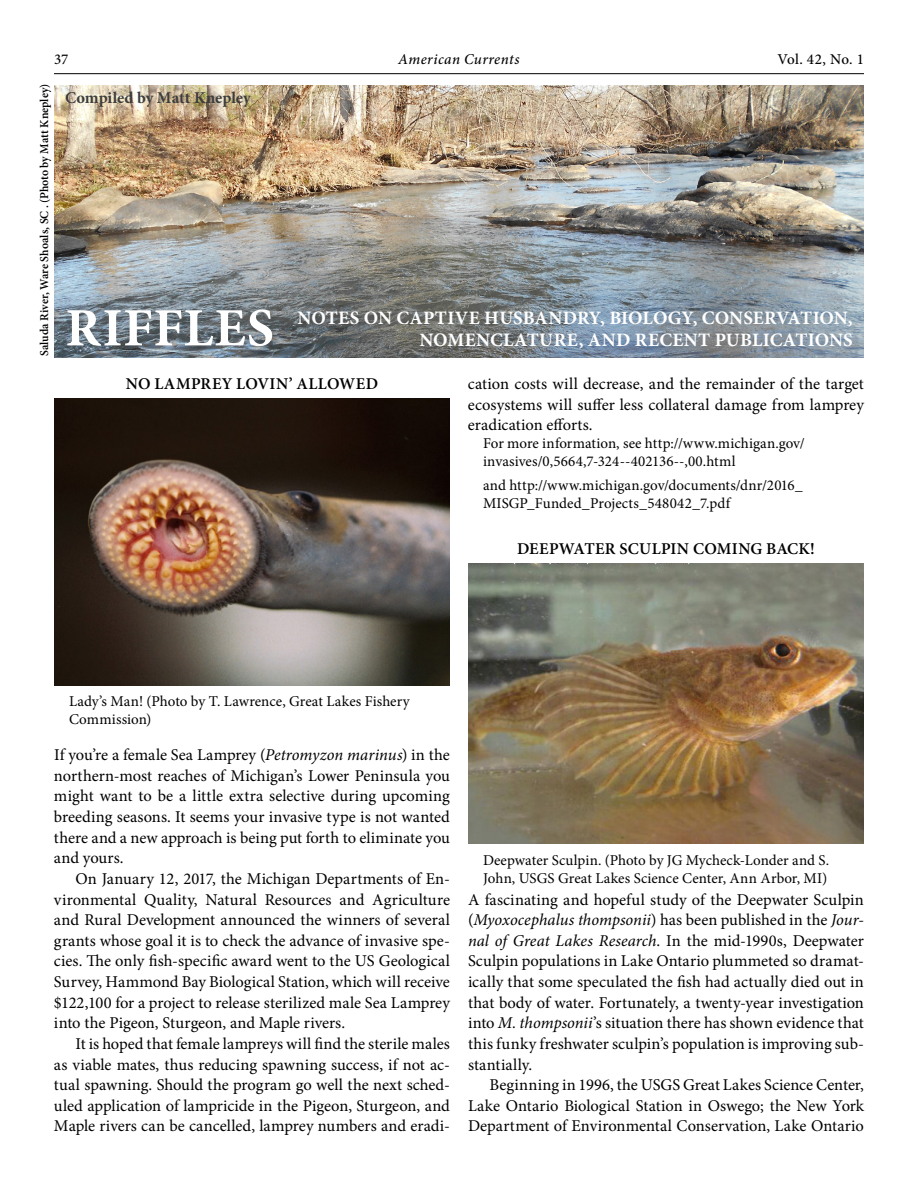
<style>
.page{position:relative;width:918px;height:1188px;background:#fff}
.page>*{position:absolute;margin:0;border:0;box-sizing:border-box;transform-origin:0 0}
.t1{font:700 54px "Minion Pro";letter-spacing:.015em;color:#fff}
.t2{font:700 18.9px/22.8px "Minion Pro";letter-spacing:.01em;color:#fff;text-align:right}
.t3{font:16.5px/20.7px "Minion Pro";color:#000;text-align:justify}
.t4{font:600 16.5px "Minion Pro";letter-spacing:.015em;color:#000}
.t5{font:700 16.5px "Minion Pro";color:#3d3d3d}
.t6{font:15px/18px "Minion Pro";letter-spacing:.005em;color:#000}
.t7{font:italic 500 15px "Minion Pro";letter-spacing:.025em;color:#000}
.t8{font:500 15px "Minion Pro";letter-spacing:.01em;color:#000}
.t9{font:600 12px "Minion Pro";letter-spacing:.005em;color:#000}
.s1{font-style:italic}
</style>
<div class="page">
<hr style="left:54px;top:73px;width:810px;height:1px;background:#000">
<img style="left:54px;top:85px;width:810px;height:273px">
<img style="left:54px;top:398px;width:396px;height:287px">
<img style="left:468px;top:563px;width:396px;height:281px">
<p class="t8" style="left:54px;top:49px;width:16px">37</p>
<p class="t7" style="left:398px;top:49px;width:123px">American Currents</p>
<p class="t8" style="left:778px;top:49px;width:88px">Vol. 42, No. 1</p>
<p class="t9" style="left:36px;top:356px;width:274px;rotate:-90deg">Saluda River, Ware Shoals, SC . (Photo by Matt Knepley)</p>
<p class="t5" style="left:65px;top:86px;width:188px">Compiled by Matt Knepley</p>
<h1 class="t1" style="left:65px;top:290px;width:210px">RIFFLES</h1>
<p class="t2" style="left:297px;top:306px;width:557px">NOTES ON CAPTIVE HUSBANDRY, BIOLOGY, CONSERVATION,<br>NOMENCLATURE, AND RECENT PUBLICATIONS</p>
<p class="t4" style="left:126px;top:372px;width:254px">NO LAMPREY LOVIN’ ALLOWED</p>
<p class="t3" style="left:468px;top:373px;width:398px">cation costs will decrease, and the remainder of the target ecosystems will suffer less collateral damage from lamprey eradication efforts.</p>
<p class="t6" style="left:483px;top:434px;width:323px">For more information, see http://www.michigan.gov/ invasives/0,5664,7-324--402136--,00.html</p>
<p class="t6" style="left:483px;top:476px;width:321px">and http://www.michigan.gov/documents/dnr/2016_<br>MISGP_Funded_Projects_548042_7.pdf</p>
<p class="t4" style="left:517px;top:537px;width:299px">DEEPWATER SCULPIN COMING BACK!</p>
<p class="t6" style="left:69px;top:692px;width:342px">Lady’s Man! (Photo by T. Lawrence, Great Lakes Fishery<br>Commission)</p>
<p class="t3" style="left:54px;top:745px;width:398px">If you’re a female Sea Lamprey (<span class="s1">Petromyzon marinus</span>) in the northern-most reaches of Michigan’s Lower Peninsula you might want to be a little extra selective during upcoming breeding seasons. It seems your invasive type is not wanted there and a new approach is being put forth to eliminate you and yours.</p>
<p class="t3" style="left:54px;top:868px;width:398px;text-indent:22px">On January 12, 2017, the Michigan Departments of En&shy;vironmental Quality, Natural Resources and Agriculture and Rural Development announced the winners of several grants whose goal it is to check the advance of invasive spe&shy;cies. The only fish-specific award went to the US Geological Survey, Hammond Bay Biological Station, which will receive $122,100 for a project to release sterilized male Sea Lamprey into the Pigeon, Sturgeon, and Maple rivers.</p>
<p class="t3" style="left:54px;top:1033px;width:398px;text-indent:22px">It is hoped that female lampreys will find the sterile males as viable mates, thus reducing spawning success, if not ac&shy;tual spawning. Should the program go well the next sched&shy;uled application of lampricide in the Pigeon, Sturgeon, and Maple rivers can be cancelled, lamprey numbers and eradi-</p>
<p class="t6" style="left:483px;top:851px;width:348px">Deepwater Sculpin. (Photo by JG Mycheck-Londer and S.<br>John, USGS Great Lakes Science Center, Ann Arbor, MI)</p>
<p class="t3" style="left:468px;top:889px;width:398px">A fascinating and hopeful study of the Deepwater Sculpin (<span class="s1">Myoxocephalus thompsonii</span>) has been published in the <span class="s1">Jour&shy;nal of Great Lakes Research</span>. In the mid-1990s, Deepwater Sculpin populations in Lake Ontario plummeted so dramat&shy;ically that some speculated the fish had actually died out in that body of water. Fortunately, a twenty-year investigation into <span class="s1">M. thompsonii</span>’s situation there has shown evidence that this funky freshwater sculpin’s population is improving sub&shy;stantially.</p>
<p class="t3" style="left:468px;top:1075px;width:398px;text-indent:22px">Beginning in 1996, the USGS Great Lakes Science Center, Lake Ontario Biological Station in Oswego; the New York Department of Environmental Conservation, Lake Ontario</p>
</div>
